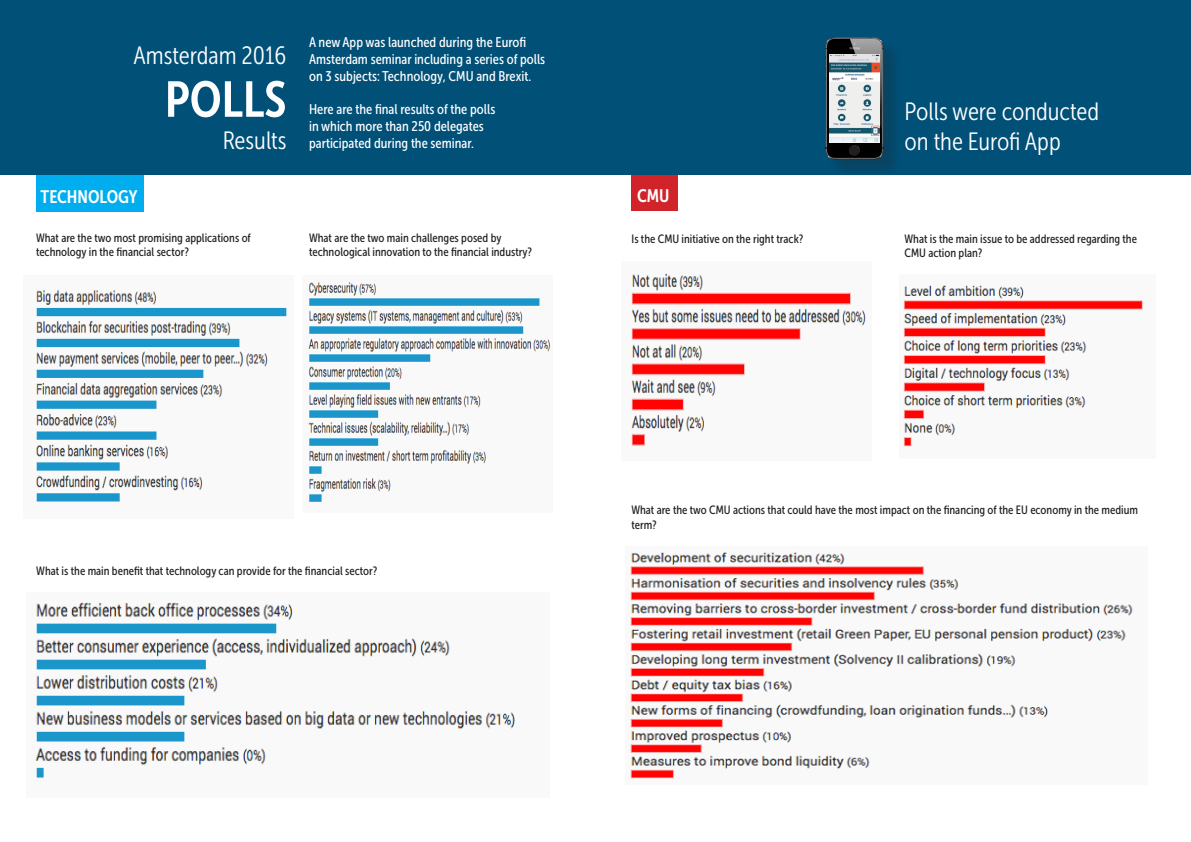
<style>
.page{position:relative;width:1191px;height:842px;background:#fff}
.page>*{position:absolute;margin:0;border:0;box-sizing:border-box;transform-origin:0 0}
.t1{font:50px "Museo Sans Cond 700";color:#fff}
.t2{font:25px "Museo Sans Cond 300";color:#fff}
.t3{font:18px "Museo Sans Cond 700";color:#fff}
.t4{font:14px/16.8px "Museo Sans Cond 500";color:#fff}
.t5{font:12px/14.4px "Museo Sans Cond 500";color:#231f20}
</style>
<div class="page">
<div style="left:631px;top:174px;width:47px;height:37px;background:#d1232a"></div>
<div style="left:36px;top:174px;width:108px;height:37px;background:#00aeef"></div>
<div style="left:0;top:0;width:1191px;height:174px;background:#005078"></div>
<img style="left:308px;top:282px;width:243px;height:220px">
<img style="left:36px;top:290px;width:251px;height:212px">
<img style="left:35px;top:602px;width:480px;height:176px">
<img style="left:631px;top:273px;width:235px;height:173px">
<div style="left:827px;top:39px;width:75px;height:139px;background:#231f20;opacity:.25"></div>
<img style="left:860px;top:39px;width:27px;height:125px">
<svg style="left:825px;top:37px;width:58px;height:122px;background:#3b3f42"></svg>
<img style="left:829px;top:54px;width:50px;height:88px">
<img style="left:630px;top:552px;width:503px;height:227px">
<img style="left:903px;top:285px;width:240px;height:162px">
<p class="t2" style="left:133px;top:42px;width:154px">Amsterdam 2016</p>
<p class="t1" style="left:165px;top:72px;width:123px">POLLS</p>
<p class="t2" style="left:223px;top:127px;width:65px">Results</p>
<p class="t4" style="left:309px;top:34px;width:238px">A new App was launched during the Eurofi<br>Amsterdam seminar including a series of polls on 3 subjects: Technology, CMU and Brexit.</p>
<p class="t4" style="left:309px;top:101px;width:188px">Here are the final results of the polls in which more than 250 delegates participated during the seminar.</p>
<p class="t3" style="left:41px;top:187px;width:98px">TECHNOLOGY</p>
<p class="t3" style="left:637px;top:186px;width:34px">CMU</p>
<p class="t5" style="left:36px;top:230px;width:216px">What are the two most promising applications of technology in the financial sector?</p>
<p class="t5" style="left:309px;top:230px;width:224px">What are the two main challenges posed by technological innovation to the financial industry?</p>
<p class="t5" style="left:631px;top:232px;width:173px">Is the CMU initiative on the right track?</p>
<p class="t2" style="left:904px;top:98px;width:196px">Polls were conducted</p>
<p class="t2" style="left:904px;top:128px;width:158px">on the Eurofi App</p>
<p class="t5" style="left:904px;top:231px;width:234px">What is the main issue to be addressed regarding the<br>CMU action plan?</p>
<p class="t5" style="left:36px;top:563px;width:342px">What is the main benefit that technology can provide for the financial sector?</p>
<p class="t5" style="left:631px;top:503px;width:508px">What are the two CMU actions that could have the most impact on the financing of the EU economy in the medium term?</p>
</div>
